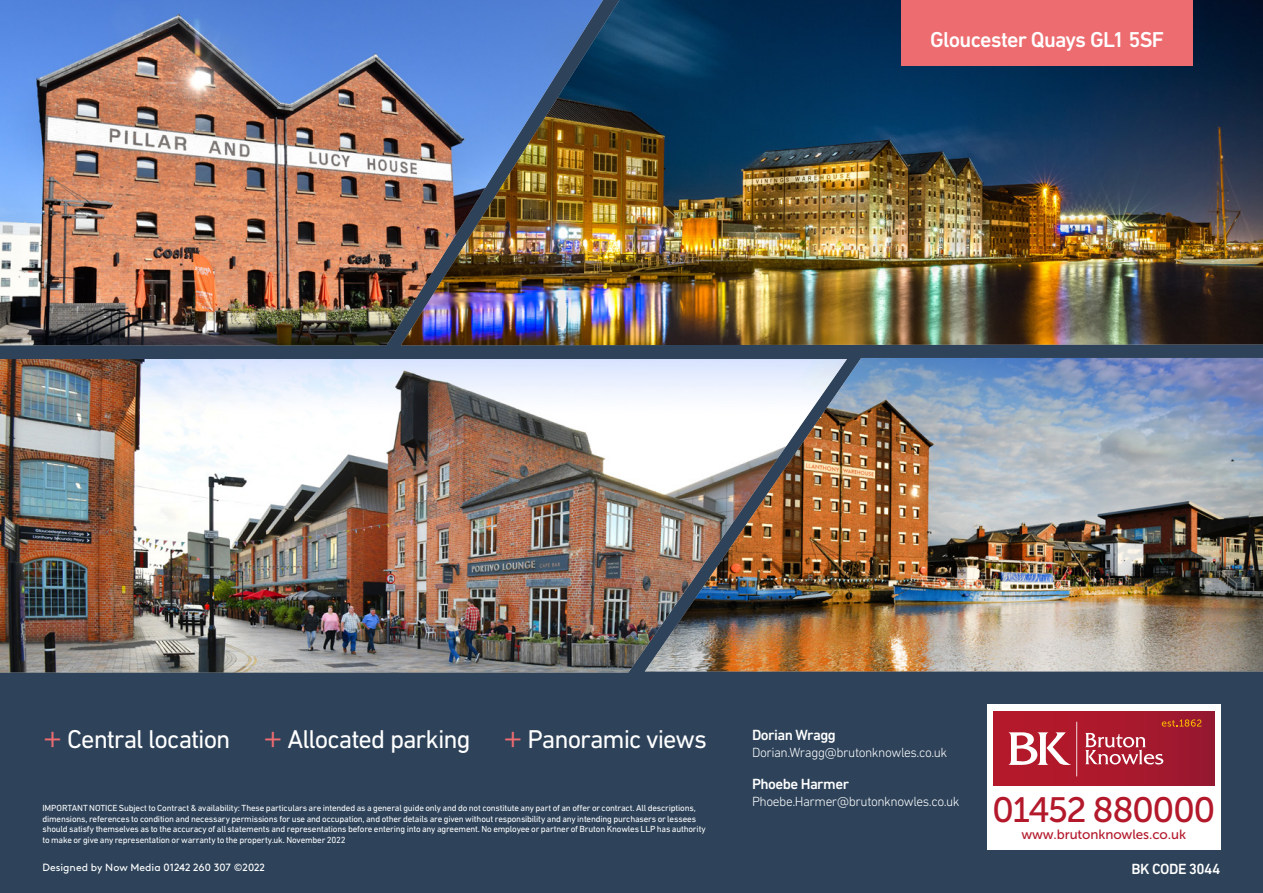
<style>
.page{position:relative;width:1263px;height:893px;background:#2e435a}
.page>*{position:absolute;margin:0;border:0;box-sizing:border-box;transform-origin:0 0}
.t1{font:35.1px "Museo Sans 500";letter-spacing:-.045em;color:#b3192b}
.t2{font:26.25px "DIN Next LT Pro";letter-spacing:-.04em;color:#fff}
.t3{font:500 21.9px "DIN Next LT Pro";letter-spacing:-.035em;color:#fff}
.t4{font:500 15px "DIN Next LT Pro";letter-spacing:-.035em;color:#fff}
.t5{font:300 13.5px "DIN Next LT Pro";letter-spacing:-.03em;color:#fff}
.t6{font:13.35px "Museo Sans 500";letter-spacing:-.005em;color:#b3192b}
.t7{font:10.5px "Brown Pro";color:#fff}
.t8{font:9px/10.5px "DIN Next LT Pro";letter-spacing:-.02em;color:#fff}
.s1{font-weight:300;font-size:38.25px;color:#ed6c70}
</style>
<div class="page">
<img style="left:0;top:0;width:401px;height:345px">
<img style="left:847px;top:358px;width:416px;height:313px">
<img style="left:401px;top:0;width:862px;height:345px">
<img style="left:0;top:359px;width:847px;height:313px">
<div style="left:901px;top:0;width:292px;height:65px;background:#ed6c70"></div>
<div style="left:987px;top:704px;width:233px;height:145px;background:#fff"></div>
<div style="left:993px;top:711px;width:221px;height:75px;background:linear-gradient(to right,#b91a2a,#9a1930)"></div>
<svg style="left:1162px;top:719px;width:39px;height:8px"></svg>
<svg style="left:1085px;top:733px;width:78px;height:32px;background:#be5462"></svg>
<svg style="left:1008px;top:732px;width:63px;height:33px"></svg>
<hr style="left:1076px;top:722px;width:1px;height:54px;background:#fff">
<h3 class="t3" style="left:930px;top:27px;width:235px">Gloucester Quays GL1 5SF</h3>
<h2 class="t2" style="left:43px;top:724px;width:666px"><span class="s1">+</span> Central location <span class="s1">+</span> Allocated parking <span class="s1">+</span> Panoramic views</h2>
<h3 class="t4" style="left:752px;top:726px;width:85px">Dorian Wragg</h3>
<h3 class="t5" style="left:752px;top:744px;width:197px">Dorian.Wragg@brutonknowles.co.uk</h3>
<h3 class="t4" style="left:752px;top:776px;width:98px">Phoebe Harmer</h3>
<h3 class="t5" style="left:752px;top:794px;width:209px">Phoebe.Harmer@brutonknowles.co.uk</h3>
<h1 class="t1" style="left:992px;top:791px;width:225px">01452 880000</h1>
<p class="t8" style="left:43px;top:803px;width:665px">IMPORTANT NOTICE Subject to Contract &amp; availability: These particulars are intended as a general guide only and do not constitute any part of an offer or contract. All descriptions, dimensions, references to condition and necessary permissions for use and occupation, and other details are given without responsibility and any intending purchasers or lessees should satisfy themselves as to the accuracy of all statements and representations before entering into any agreement. No employee or partner of Bruton Knowles LLP has authority to make or give any representation or warranty to the property.uk. November 2022</p>
<p class="t7" style="left:43px;top:859px;width:224px">Designed by Now Media 01242 260 307 ©2022</p>
<h3 class="t4" style="left:1131px;top:860px;width:90px">BK CODE 3044</h3>
<h3 class="t6" style="left:1021px;top:827px;width:166px">www.brutonknowles.co.uk</h3>
</div>
